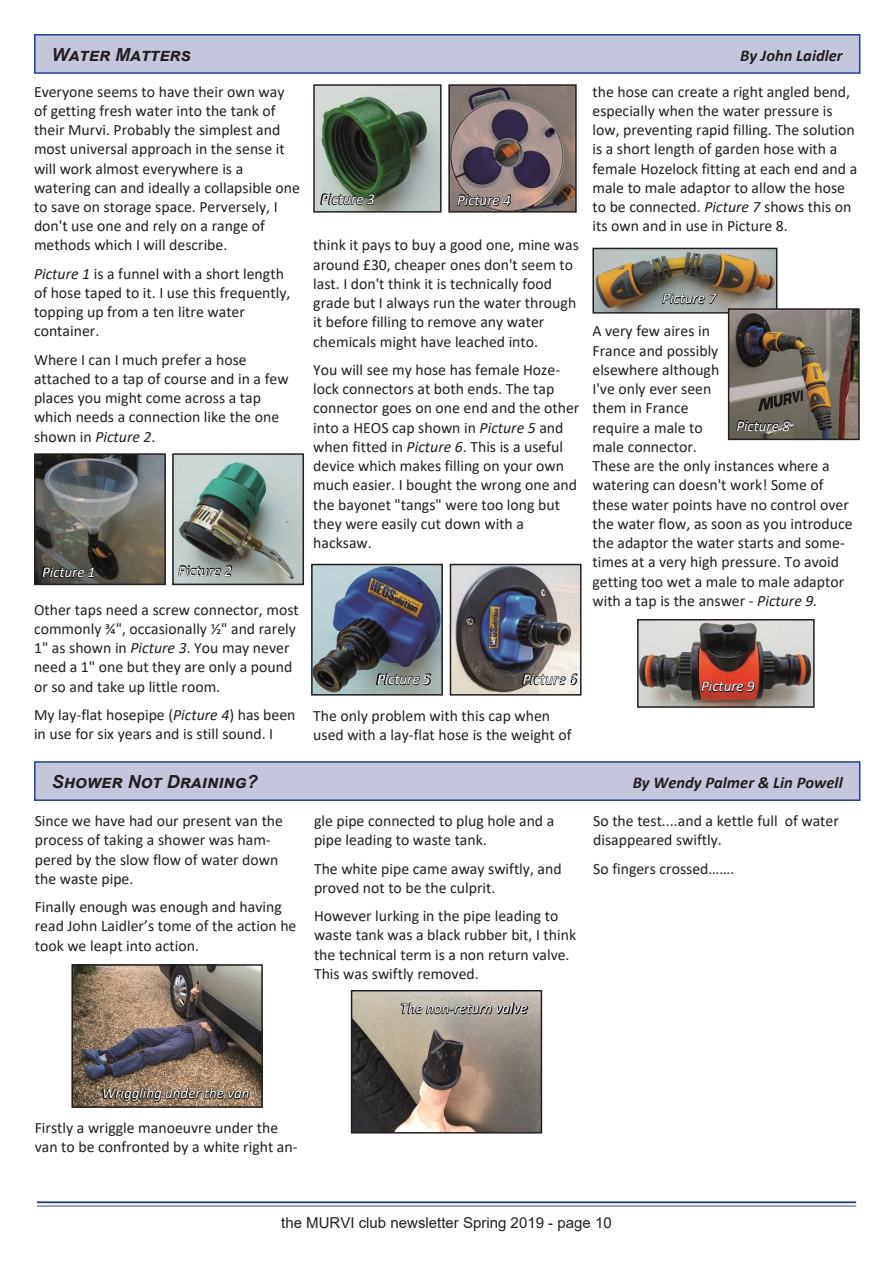
<style>
.page{position:relative;width:893px;height:1263px;background:#fff}
.page>*{position:absolute;margin:0;border:0;box-sizing:border-box;transform-origin:0 0}
.t1{font:italic 700 18px "Arial";color:#231f20}
.t2{font:italic 700 16.5px "Calibri";color:#231f20}
.t3{font:15.75px/19.2px "Calibri";color:#231f20}
.t4{font:italic 15px "Calibri";color:#fff}
.t5{font:15px "Arial";color:#231f20}
.s1{font-style:italic}
</style>
<div class="page">
<hr style="left:37px;top:1205px;width:819px;height:1px;background:#243f8a">
<hr style="left:37px;top:1201px;width:819px;height:2px;background:#243f8a">
<div style="left:35px;top:35px;width:825px;height:38px;background:#c4c7db"></div>
<div style="left:34px;top:34px;width:826px;height:40px;border:2px solid #204395"></div>
<img style="left:37px;top:456px;width:126px;height:126px">
<div style="left:34px;top:453px;width:132px;height:132px;border:2px solid #231f20"></div>
<img style="left:175px;top:456px;width:126px;height:126px">
<div style="left:172px;top:453px;width:132px;height:132px;border:2px solid #231f20"></div>
<img style="left:41px;top:561px;width:96px;height:21px">
<img style="left:177px;top:560px;width:96px;height:21px">
<img style="left:314px;top:567px;width:126px;height:126px">
<div style="left:311px;top:564px;width:132px;height:132px;border:2px solid #231f20"></div>
<img style="left:453px;top:567px;width:126px;height:126px">
<div style="left:450px;top:564px;width:132px;height:132px;border:2px solid #231f20"></div>
<img style="left:376px;top:668px;width:62px;height:21px">
<img style="left:522px;top:668px;width:60px;height:21px">
<img style="left:595px;top:251px;width:179px;height:60px">
<div style="left:592px;top:248px;width:185px;height:66px;border:2px solid #231f20"></div>
<img style="left:661px;top:287px;width:96px;height:21px">
<img style="left:731px;top:311px;width:126px;height:126px">
<div style="left:728px;top:308px;width:132px;height:132px;border:2px solid #231f20"></div>
<img style="left:735px;top:415px;width:96px;height:21px">
<img style="left:640px;top:622px;width:172px;height:83px">
<div style="left:637px;top:619px;width:178px;height:89px;border:2px solid #231f20"></div>
<img style="left:700px;top:675px;width:79px;height:22px">
<img style="left:316px;top:87px;width:123px;height:123px">
<div style="left:313px;top:84px;width:129px;height:129px;border:2px solid #231f20"></div>
<img style="left:451px;top:87px;width:123px;height:123px">
<div style="left:448px;top:84px;width:129px;height:129px;border:2px solid #231f20"></div>
<img style="left:320px;top:188px;width:96px;height:21px">
<img style="left:456px;top:189px;width:96px;height:21px">
<div style="left:35px;top:762px;width:825px;height:38px;background:#c4c7db"></div>
<div style="left:34px;top:761px;width:826px;height:40px;border:2px solid #204395"></div>
<img style="left:354px;top:993px;width:185px;height:137px">
<div style="left:351px;top:990px;width:191px;height:143px;border:2px solid #231f20"></div>
<img style="left:400px;top:997px;width:135px;height:22px">
<img style="left:74px;top:967px;width:186px;height:138px">
<div style="left:71px;top:964px;width:192px;height:144px;border:2px solid #231f20"></div>
<img style="left:101px;top:1082px;width:162px;height:21px">
<p class="t1" style="left:52px;top:48px;width:141px">W˨˧˦˩˥˩˨˨˥˩˥˧ M˨˧˦˩˥˩˩˥˩˨˨˥˩˥˧˩˥˨</p>
<p class="t2" style="left:740px;top:48px;width:104px">By John Laidler</p>
<p class="t3" style="left:34px;top:83px;width:268px">Everyone seems to have their own way of getting fresh water into the tank of their Murvi. Probably the simplest and most universal approach in the sense it will work almost everywhere is a watering can and ideally a collapsible one to save on storage space. Perversely, I don't use one and rely on a range of methods which I will describe.</p>
<p class="t3" style="left:34px;top:265px;width:258px"><span class="s1">Picture 1</span> is a funnel with a short length of hose taped to it. I use this frequently, topping up from a ten litre water container.</p>
<p class="t3" style="left:34px;top:351px;width:256px">Where I can I much prefer a hose attached to a tap of course and in a few places you might come across a tap which needs a connection like the one shown in <span class="s1">Picture 2</span>.</p>
<p class="t3" style="left:592px;top:83px;width:266px">the hose can create a right angled bend, especially when the water pressure is low, preventing rapid filling. The solution is a short length of garden hose with a female Hozelock fitting at each end and a male to male adaptor to allow the hose to be connected. <span class="s1">Picture 7</span> shows this on its own and in use in Picture 8.</p>
<p class="t4" style="left:321px;top:193px;width:55px">Picture 3</p>
<p class="t4" style="left:457px;top:194px;width:55px">Picture 4</p>
<p class="t3" style="left:313px;top:237px;width:267px">think it pays to buy a good one, mine was around £30, cheaper ones don't seem to last. I don't think it is technically food grade but I always run the water through it before filling to remove any water chemicals might have leached into.</p>
<p class="t3" style="left:313px;top:361px;width:268px">You will see my hose has female Hoze&shy;lock connectors at both ends. The tap connector goes on one end and the other into a HEOS cap shown in <span class="s1">Picture 5</span> and when fitted in <span class="s1">Picture 6</span>. This is a useful device which makes filling on your own much easier. I bought the wrong one and the bayonet "tangs" were too long but they were easily cut down with a hacksaw.</p>
<p class="t4" style="left:662px;top:292px;width:55px">Picture 7</p>
<p class="t3" style="left:592px;top:323px;width:262px">A very few aires in<br>France and possibly<br>elsewhere although<br>I've only ever seen<br>them in France<br>require a male to<br>male connector.<br>These are the only instances where a watering can doesn't work! Some of these water points have no control over the water flow, as soon as you introduce the adaptor the water starts and some&shy;times at a very high pressure. To avoid getting too wet a male to male adaptor with a tap is the answer - <span class="s1">Picture 9.</span></p>
<p class="t4" style="left:736px;top:419px;width:55px">Picture 8</p>
<p class="t4" style="left:42px;top:565px;width:55px">Picture 1</p>
<p class="t4" style="left:178px;top:564px;width:55px">Picture 2</p>
<p class="t3" style="left:34px;top:601px;width:266px">Other taps need a screw connector, most commonly ¾", occasionally ½" and rarely 1" as shown in <span class="s1">Picture 3</span>. You may never need a 1" one but they are only a pound or so and take up little room.</p>
<p class="t3" style="left:34px;top:706px;width:263px">My lay-flat hosepipe (<span class="s1">Picture 4</span>) has been in use for six years and is still sound. I</p>
<p class="t4" style="left:377px;top:673px;width:55px">Picture 5</p>
<p class="t4" style="left:523px;top:673px;width:55px">Picture 6</p>
<p class="t4" style="left:701px;top:680px;width:55px">Picture 9</p>
<p class="t3" style="left:313px;top:708px;width:260px">The only problem with this cap when used with a lay-flat hose is the weight of</p>
<p class="t1" style="left:52px;top:775px;width:207px">S˨˨˩˩˥˩˦˦˨˨˥˩˥˧ N˩˥˩˥˩ D˩˥˧˨˧˦˨˩˨˩˩˨˩˨˩˩˨˨˧?</p>
<p class="t2" style="left:633px;top:775px;width:211px">By Wendy Palmer &amp; Lin Powell</p>
<p class="t3" style="left:35px;top:812px;width:250px">Since we have had our present van the process of taking a shower was ham&shy;pered by the slow flow of water down the waste pipe.</p>
<p class="t3" style="left:35px;top:898px;width:263px">Finally enough was enough and having read John Laidler’s tome of the action he took we leapt into action.</p>
<p class="t3" style="left:593px;top:812px;width:247px">So the test....and a kettle full of water disappeared swiftly.</p>
<p class="t3" style="left:593px;top:860px;width:143px">So fingers crossed…….</p>
<p class="t3" style="left:314px;top:812px;width:242px">gle pipe connected to plug hole and a pipe leading to waste tank.</p>
<p class="t3" style="left:314px;top:860px;width:249px">The white pipe came away swiftly, and proved not to be the culprit.</p>
<p class="t3" style="left:314px;top:907px;width:264px">However lurking in the pipe leading to waste tank was a black rubber bit, I think the technical term is a non return valve.<br>This was swiftly removed.</p>
<p class="t4" style="left:102px;top:1087px;width:149px">Wriggling under the van</p>
<p class="t3" style="left:35px;top:1119px;width:264px">Firstly a wriggle manoeuvre under the van to be confronted by a white right an-</p>
<p class="t4" style="left:401px;top:1002px;width:128px">The non-return valve</p>
<p class="t5" style="left:281px;top:1217px;width:332px">the MURVI club newsletter Spring 2019 - page 10</p>
</div>
